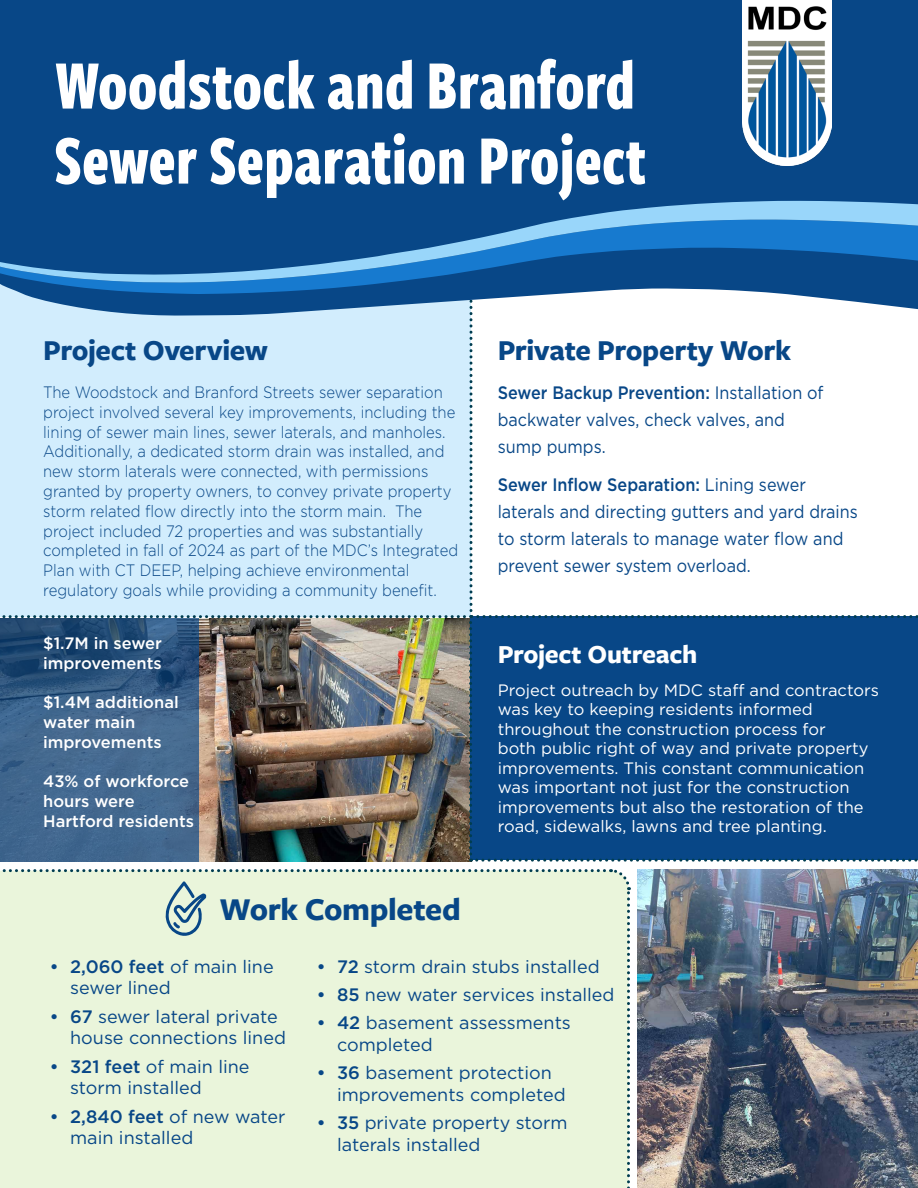
<style>
.page{position:relative;width:918px;height:1188px;background:#fff}
.page>*{position:absolute;margin:0;border:0;box-sizing:border-box;transform-origin:0 0}
.t1{font:700 72px/75px "Freight Sans Cmp Pro";color:#fff}
.t2{font:700 33px "Freight Sans Pro";letter-spacing:-.01em;color:#084787}
.t3{font:700 30px "Freight Sans Pro";letter-spacing:-.01em;color:#084787}
.t4{font:700 27px "Freight Sans Pro";letter-spacing:-.01em;color:#fff}
.t5{font:18px/21.6px "Gotham";color:#084787}
.t6{font:18px/27px "Gotham";color:#084787;scale:.9 1}
.t7{font:300 16.5px/19.8px "Gotham";color:#084787;scale:.9 1}
.t8{font:16.5px/19.5px "Gotham";color:#fff}
.t9{font:500 16.5px/19.8px "Gotham";color:#fff}
.s1{font-weight:500}
</style>
<div class="page">
<div style="left:0;top:0;width:918px;height:284px;background:#084787"></div>
<img style="left:743px;top:0;width:88px;height:166px">
<svg style="left:359px;top:201px;width:559px;height:58px"></svg>
<img style="left:0;top:259px;width:918px;height:929px">
<svg style="left:0;top:618px;width:199px;height:244px;background:#395f87"></svg>
<h1 class="t1" style="left:54px;top:45px;width:594px">Woodstock and Branford<br>Sewer Separation Project</h1>
<h3 class="t3" style="left:43px;top:329px;width:226px">Project Overview</h3>
<p class="t7" style="left:43px;top:382px;width:463px">The Woodstock and Branford Streets sewer separation project involved several key improvements, including the lining of sewer main lines, sewer laterals, and manholes.<br>Additionally, a dedicated storm drain was installed, and new storm laterals were connected, with permissions granted by property owners, to convey private property storm related flow directly into the storm main. The project included 72 properties and was substantially completed in fall of 2024 as part of the MDC’s Integrated Plan with CT DEEP, helping achieve environmental regulatory goals while providing a community benefit.</p>
<p class="t9" style="left:43px;top:633px;width:120px">$1.7M in sewer improvements</p>
<p class="t9" style="left:43px;top:692px;width:137px">$1.4M additional water main improvements</p>
<p class="t9" style="left:43px;top:771px;width:152px">43% of workforce hours were<br>Hartford residents</p>
<h2 class="t2" style="left:220px;top:887px;width:243px">Work Completed</h2>
<h3 class="t3" style="left:498px;top:329px;width:295px">Private Property Work</h3>
<p class="t6" style="left:498px;top:379px;width:364px"><span class="s1">Sewer Backup Prevention:</span> Installation of backwater valves, check valves, and sump pumps.</p>
<p class="t6" style="left:498px;top:471px;width:402px"><span class="s1">Sewer Inflow Separation:</span> Lining sewer laterals and directing gutters and yard drains to storm laterals to manage water flow and prevent sewer system overload.</p>
<h3 class="t4" style="left:498px;top:635px;width:201px">Project Outreach</h3>
<p class="t8" style="left:498px;top:680px;width:383px">Project outreach by MDC staff and contractors was key to keeping residents informed throughout the construction process for<br>both public right of way and private property improvements. This constant communication was important not just for the construction improvements but also the restoration of the road, sidewalks, lawns and tree planting.</p>
<p class="t5" style="left:70px;top:955px;width:205px;text-indent:-20px"><span class="s1">• 2,060 feet</span> of main line sewer lined</p>
<p class="t5" style="left:70px;top:1005px;width:217px;text-indent:-20px"><span class="s1">• 67</span> sewer lateral private house connections lined</p>
<p class="t5" style="left:70px;top:1055px;width:181px;text-indent:-20px"><span class="s1">• 321 feet</span> of main line storm installed</p>
<p class="t5" style="left:70px;top:1105px;width:217px;text-indent:-20px"><span class="s1">• 2,840 feet</span> of new water main installed</p>
<p class="t5" style="left:317px;top:955px;width:284px"><span class="s1">• 72</span> storm drain stubs installed</p>
<p class="t5" style="left:317px;top:984px;width:299px"><span class="s1">• 85</span> new water services installed</p>
<p class="t5" style="left:337px;top:1012px;width:235px;text-indent:-20px"><span class="s1">• 42</span> basement assessments completed</p>
<p class="t5" style="left:337px;top:1062px;width:230px;text-indent:-20px"><span class="s1">• 36</span> basement protection improvements completed</p>
<p class="t5" style="left:337px;top:1112px;width:232px;text-indent:-20px"><span class="s1">• 35</span> private property storm laterals installed</p>
</div>
